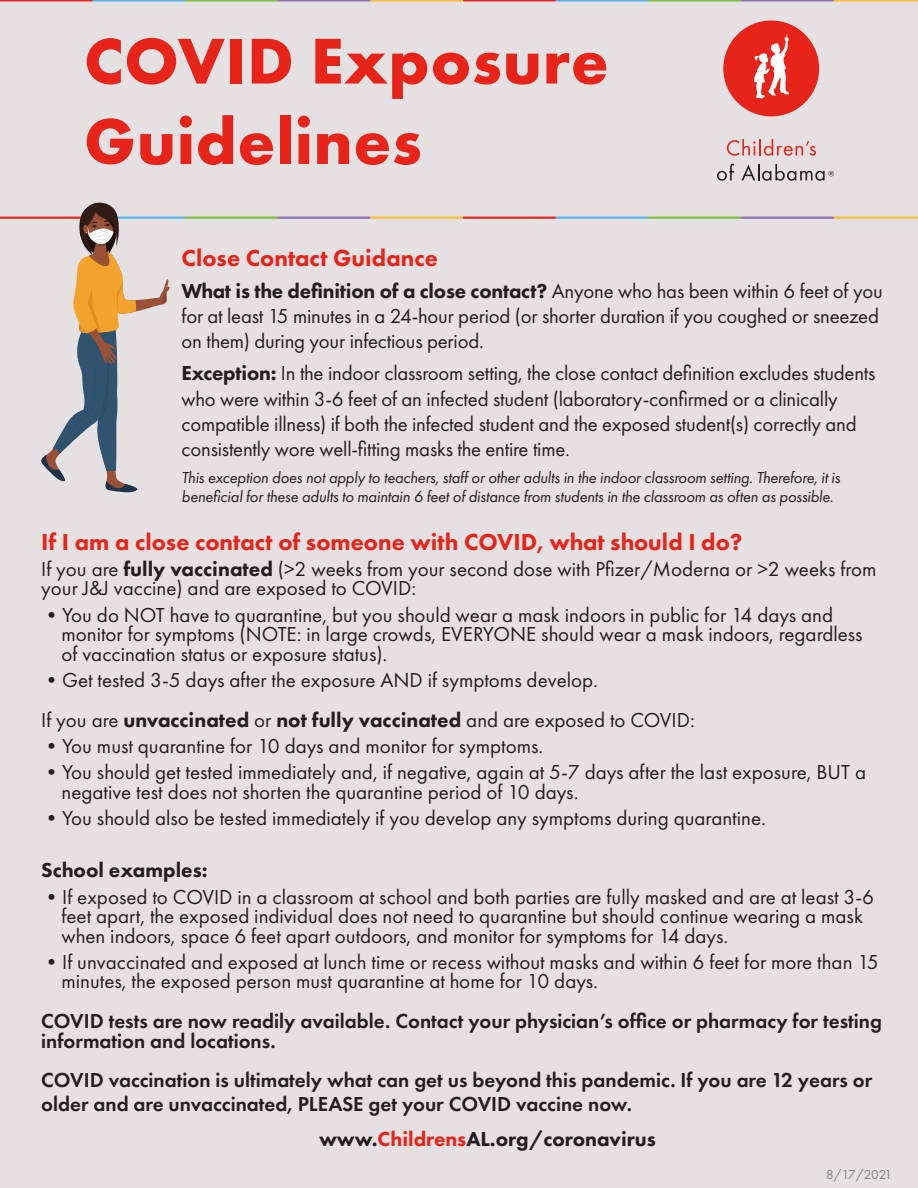
<style>
.page{position:relative;width:918px;height:1188px;background:#fff}
.page>*{position:absolute;margin:0;border:0;box-sizing:border-box;transform-origin:0 0}
.t1{font:700 67.05px "Futura PT";letter-spacing:.01em;color:#e72419}
.t2{font:800 24px "Futura PT";color:#e72419}
.t3{font:21px/19.5px "Futura PT";color:#231f20}
.t4{font:600 21px/19.5px "Futura PT";color:#231f20}
.t5{font:800 21px "Futura PT";color:#231f20}
.t6{font:italic 16.5px/19.8px "Futura PT";letter-spacing:-.01em;color:#231f20}
.t7{font:13.5px "Futura PT";letter-spacing:-.07em;color:#808285}
.s1{font-weight:800}
.s2{color:#e72419}
</style>
<div class="page">
<div style="left:0;top:147px;width:918px;height:1041px;background:#e5e1e2"></div>
<div style="left:0;top:0;width:918px;height:181px;background:#e5e1e2"></div>
<img style="left:0;top:216px;width:918px;height:3px">
<svg style="left:41px;top:202px;width:129px;height:290px"></svg>
<div style="left:723px;top:21px;width:96px;height:95px;background:#e72419;border-radius:50%"></div>
<svg style="left:754px;top:34px;width:35px;height:64px"></svg>
<svg style="left:727px;top:139px;width:89px;height:17px"></svg>
<svg style="left:717px;top:164px;width:17px;height:17px"></svg>
<svg style="left:742px;top:164px;width:92px;height:17px"></svg>
<p class="t1" style="left:84px;top:18px;width:526px">COVID Exposure</p>
<p class="t1" style="left:84px;top:98px;width:339px">Guidelines</p>
<p class="t2" style="left:182px;top:243px;width:258px">Close Contact Guidance</p>
<p class="t3" style="left:182px;top:278px;width:703px;line-height:25.2px"><span class="s1">What is the definition of a close contact?</span> Anyone who has been within 6 feet of you for at least 15 minutes in a 24-hour period (or shorter duration if you coughed or sneezed on them) during your infectious period.</p>
<p class="t3" style="left:182px;top:361px;width:695px;line-height:25.2px"><span class="s1">Exception:</span> In the indoor classroom setting, the close contact definition excludes students who were within 3-6 feet of an infected student (laboratory-confirmed or a clinically compatible illness) if both the infected student and the exposed student(s) correctly and consistently wore well-fitting masks the entire time.</p>
<p class="t6" style="left:182px;top:467px;width:660px">This exception does not apply to teachers, staff or other adults in the indoor classroom setting. Therefore, it is beneficial for these adults to maintain 6 feet of distance from students in the classroom as often as possible.</p>
<p class="t2" style="left:41px;top:527px;width:703px">If I am a close contact of someone with COVID, what should I do?</p>
<p class="t3" style="left:41px;top:559px;width:837px">If you are <span class="s1">fully vaccinated</span> (&gt;2 weeks from your second dose with Pfizer/Moderna or &gt;2 weeks from your J&amp;J vaccine) and are exposed to COVID:</p>
<p class="t3" style="left:61px;top:605px;width:803px;text-indent:-20px">•You do NOT have to quarantine, but you should wear a mask indoors in public for 14 days and monitor for symptoms (NOTE: in large crowds, EVERYONE should wear a mask indoors, regardless of vaccination status or exposure status).</p>
<p class="t3" style="left:41px;top:670px;width:558px">•Get tested 3-5 days after the exposure AND if symptoms develop.</p>
<p class="t3" style="left:41px;top:710px;width:655px">If you are <span class="s1">unvaccinated</span> or <span class="s1">not fully vaccinated</span> and are exposed to COVID:</p>
<p class="t3" style="left:41px;top:736px;width:504px">•You must quarantine for 10 days and monitor for symptoms.</p>
<p class="t3" style="left:61px;top:762px;width:806px;text-indent:-20px">•You should get tested immediately and, if negative, again at 5-7 days after the last exposure, BUT a negative test does not shorten the quarantine period of 10 days.</p>
<p class="t3" style="left:41px;top:808px;width:726px">•You should also be tested immediately if you develop any symptoms during quarantine.</p>
<p class="t5" style="left:41px;top:857px;width:168px">School examples:</p>
<p class="t3" style="left:61px;top:887px;width:814px;text-indent:-20px">•If exposed to COVID in a classroom at school and both parties are fully masked and are at least 3-6 feet apart, the exposed individual does not need to quarantine but should continue wearing a mask when indoors, space 6 feet apart outdoors, and monitor for symptoms for 14 days.</p>
<p class="t3" style="left:61px;top:952px;width:819px;text-indent:-20px">•If unvaccinated and exposed at lunch time or recess without masks and within 6 feet for more than 15 minutes, the exposed person must quarantine at home for 10 days.</p>
<p class="t4" style="left:41px;top:1011px;width:842px">COVID tests are now readily available. Contact your physician’s office or pharmacy for testing information and locations.</p>
<p class="t4" style="left:41px;top:1068px;width:833px;line-height:24px">COVID vaccination is ultimately what can get us beyond this pandemic. If you are 12 years or older and are unvaccinated, PLEASE get your COVID vaccine now.</p>
<p class="t5" style="left:319px;top:1126px;width:339px">www.<span class="s2">Childrens</span>AL.org/coronavirus</p>
<p class="t7" style="left:826px;top:1166px;width:67px">8/17/2021</p>
</div>
